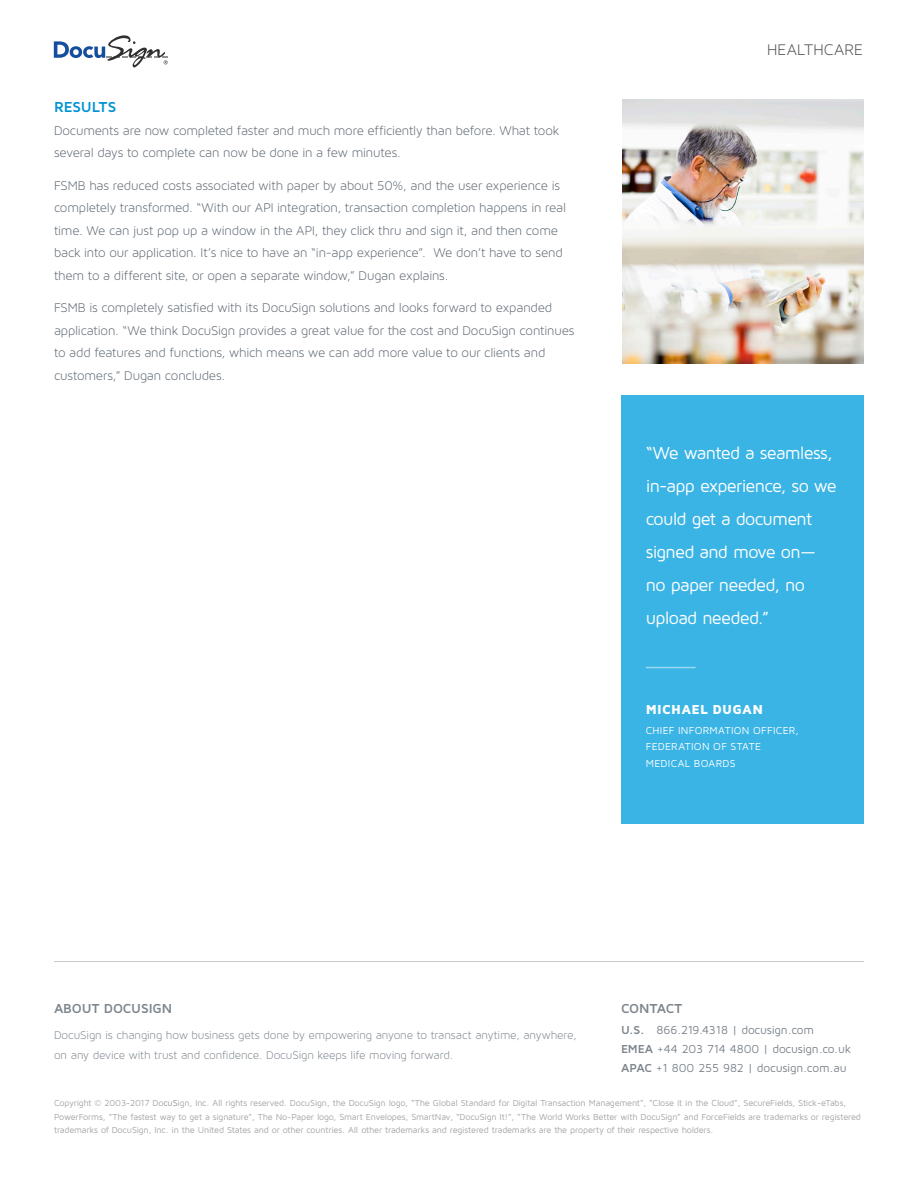
<style>
.page{position:relative;width:918px;height:1188px;background:#fff}
.page>*{position:absolute;margin:0;border:0;box-sizing:border-box;transform-origin:0 0}
.quote{font:18px/33px "Maven Pro";letter-spacing:-.04em;color:#fff}
.t1{font:16.5px "Maven Pro Light 300";letter-spacing:.01em;color:#484948}
.t2{font:700 15px "Maven Pro";letter-spacing:-.01em;color:#0093d5}
.t3{font:13.5px/22.5px "Maven Pro Light 300";letter-spacing:-.015em;color:#5c6670}
.t4{font:700 13.5px "Maven Pro";letter-spacing:-.015em;color:#5c6670}
.quote-2{font:900 13.5px "Maven Pro";letter-spacing:.02em;color:#fff}
.t5{font:12px/19.5px "Maven Pro Light 300";letter-spacing:-.01em;color:#5c6670}
.t6{font:12px/19.2px "Maven Pro";letter-spacing:-.015em;color:#5c6670}
.quote-3{font:10.5px/16.5px "Maven Pro";letter-spacing:.025em;color:#fff}
.copyright{font:9px/13.5px "Maven Pro";letter-spacing:-.02em;color:#a4a5a6}
.s1{font-weight:700}
.s2{color:#919395}
</style>
<div class="page">
<svg style="left:54px;top:35px;width:114px;height:32px"></svg>
<hr style="left:54px;top:961px;width:810px;height:1px;background:#919395">
<div style="left:621px;top:395px;width:243px;height:428px;background:#3ab4e5"></div>
<hr style="left:646px;top:667px;width:50px;height:1px;background:#fff">
<img style="left:622px;top:99px;width:242px;height:265px">
<p class="t2" style="left:54px;top:98px;width:64px">RESULTS</p>
<p class="t3" style="left:54px;top:119px;width:507px">Documents are now completed faster and much more efficiently than before. What took several days to complete can now be done in a few minutes.</p>
<p class="t3" style="left:54px;top:174px;width:514px">FSMB has reduced costs associated with paper by about 50%, and the user experience is completely transformed. “With our API integration, transaction completion happens in real time. We can just pop up a window in the API, they click thru and sign it, and then come back into our application. It’s nice to have an “in-app experience”. We don’t have to send them to a different site, or open a separate window,” Dugan explains.</p>
<p class="t3" style="left:54px;top:296px;width:522px">FSMB is completely satisfied with its DocuSign solutions and looks forward to expanded application. “We think DocuSign provides a great value for the cost and DocuSign continues to add features and functions, which means we can add more value to our clients and customers,” Dugan concludes.</p>
<p class="t1" style="left:767px;top:41px;width:97px">HEALTHCARE</p>
<p class="quote" style="left:646px;top:435px;width:193px">“We wanted a seamless, in-app experience, so we could get a document signed and move on— no paper needed, no upload needed.”</p>
<p class="quote-2" style="left:646px;top:701px;width:119px">MICHAEL DUGAN</p>
<p class="quote-3" style="left:646px;top:721px;width:154px">CHIEF INFORMATION OFFICER,<br>FEDERATION OF STATE<br>MEDICAL BOARDS</p>
<p class="t4" style="left:54px;top:1000px;width:120px">ABOUT DOCUSIGN</p>
<p class="t5" style="left:54px;top:1025px;width:524px">DocuSign is changing how business gets done by empowering anyone to transact anytime, anywhere, on any device with trust and confidence. DocuSign keeps life moving forward.</p>
<p class="t4" style="left:621px;top:1000px;width:63px">CONTACT</p>
<p class="t6" style="left:621px;top:1020px;width:232px"><span class="s1">U.S.</span> 866.219.4318 | docusign.com<br><span class="s1">EMEA</span> +44 203 714 4800 | docusign.co.uk<br><span class="s1">APAC</span> +1 800 255 982 | docusign.com.au</p>
<p class="copyright" style="left:54px;top:1096px;width:808px">Copyright © 2003-2017 Do<span class="s2">cuS</span>ign, Inc. All rights reserved. DocuSign, the DocuSign logo, “The Global Standard for Digital Transaction Management”, “Close it in the Cloud”, SecureFields, Stick-eTabs,<br>PowerForms, “The fastest way to get a signature”, The No-Paper logo, Smart Envelopes, SmartNav, “DocuSign It!”, “The World Works Better with DocuSign” and ForceFields are trademarks or registered trademarks of DocuSign, Inc. in the United States and or other countries. All other trademarks and registered trademarks are the property of their respective holders.</p>
</div>
